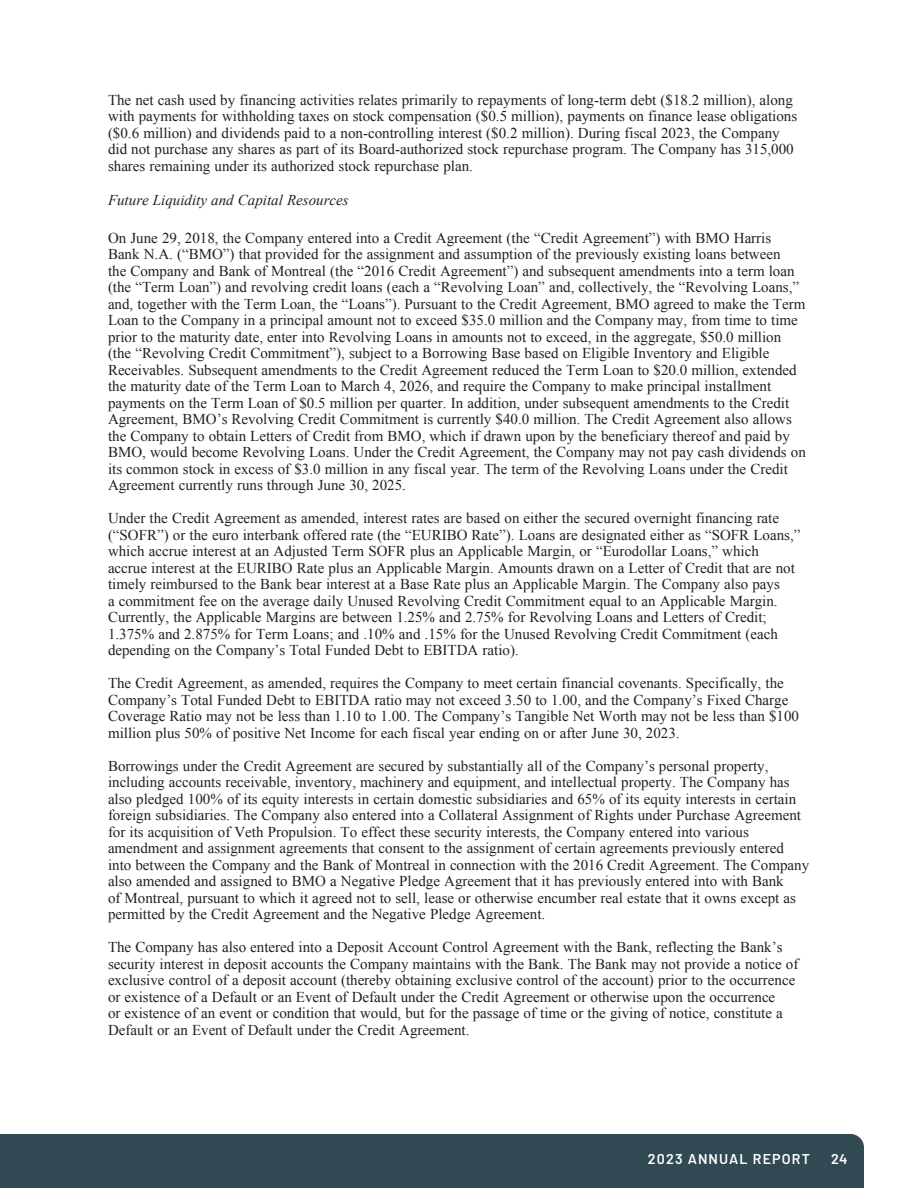
<style>
.page{position:relative;width:918px;height:1188px;background:#fff}
.page>*{position:absolute;margin:0;border:0;box-sizing:border-box;transform-origin:0 0}
.t1{font:15px/16.5px "Times New Roman";color:#231f20}
.t2{font:italic 15px "Times New Roman";color:#231f20}
.t3{font:600 14.25px "Barlow";letter-spacing:.08em;color:#fff}
</style>
<div class="page">
<div style="left:0;top:1134px;width:864px;height:54px;background:#314952"></div>
<p class="t1" style="left:108px;top:91px;width:691px">The net cash used by financing activities relates primarily to repayments of long-term debt ($18.2 million), along with payments for withholding taxes on stock compensation ($0.5 million), payments on finance lease obligations ($0.6 million) and dividends paid to a non-controlling interest ($0.2 million). During fiscal 2023, the Company did not purchase any shares as part of its Board-authorized stock repurchase program. The Company has 315,000 shares remaining under its authorized stock repurchase plan.</p>
<p class="t2" style="left:108px;top:190px;width:242px">Future Liquidity and Capital Resources</p>
<p class="t1" style="left:108px;top:229px;width:699px">On June 29, 2018, the Company entered into a Credit Agreement (the “Credit Agreement”) with BMO Harris Bank N.A. (“BMO”) that provided for the assignment and assumption of the previously existing loans between<br>the Company and Bank of Montreal (the “2016 Credit Agreement”) and subsequent amendments into a term loan (the “Term Loan”) and revolving credit loans (each a “Revolving Loan” and, collectively, the “Revolving Loans,” and, together with the Term Loan, the “Loans”). Pursuant to the Credit Agreement, BMO agreed to make the Term Loan to the Company in a principal amount not to exceed $35.0 million and the Company may, from time to time prior to the maturity date, enter into Revolving Loans in amounts not to exceed, in the aggregate, $50.0 million (the “Revolving Credit Commitment”), subject to a Borrowing Base based on Eligible Inventory and Eligible Receivables. Subsequent amendments to the Credit Agreement reduced the Term Loan to $20.0 million, extended the maturity date of the Term Loan to March 4, 2026, and require the Company to make principal installment payments on the Term Loan of $0.5 million per quarter. In addition, under subsequent amendments to the Credit Agreement, BMO’s Revolving Credit Commitment is currently $40.0 million. The Credit Agreement also allows the Company to obtain Letters of Credit from BMO, which if drawn upon by the beneficiary thereof and paid by BMO, would become Revolving Loans. Under the Credit Agreement, the Company may not pay cash dividends on its common stock in excess of $3.0 million in any fiscal year. The term of the Revolving Loans under the Credit Agreement currently runs through June 30, 2025.</p>
<p class="t1" style="left:108px;top:510px;width:694px">Under the Credit Agreement as amended, interest rates are based on either the secured overnight financing rate (“SOFR”) or the euro interbank offered rate (the “EURIBO Rate”). Loans are designated either as “SOFR Loans,” which accrue interest at an Adjusted Term SOFR plus an Applicable Margin, or “Eurodollar Loans,” which accrue interest at the EURIBO Rate plus an Applicable Margin. Amounts drawn on a Letter of Credit that are not timely reimbursed to the Bank bear interest at a Base Rate plus an Applicable Margin. The Company also pays<br>a commitment fee on the average daily Unused Revolving Credit Commitment equal to an Applicable Margin.<br>Currently, the Applicable Margins are between 1.25% and 2.75% for Revolving Loans and Letters of Credit; 1.375% and 2.875% for Term Loans; and .10% and .15% for the Unused Revolving Credit Commitment (each depending on the Company’s Total Funded Debt to EBITDA ratio).</p>
<p class="t1" style="left:108px;top:675px;width:693px">The Credit Agreement, as amended, requires the Company to meet certain financial covenants. Specifically, the Company’s Total Funded Debt to EBITDA ratio may not exceed 3.50 to 1.00, and the Company’s Fixed Charge Coverage Ratio may not be less than 1.10 to 1.00. The Company’s Tangible Net Worth may not be less than $100 million plus 50% of positive Net Income for each fiscal year ending on or after June 30, 2023.</p>
<p class="t1" style="left:108px;top:757px;width:703px">Borrowings under the Credit Agreement are secured by substantially all of the Company’s personal property, including accounts receivable, inventory, machinery and equipment, and intellectual property. The Company has also pledged 100% of its equity interests in certain domestic subsidiaries and 65% of its equity interests in certain foreign subsidiaries. The Company also entered into a Collateral Assignment of Rights under Purchase Agreement for its acquisition of Veth Propulsion. To effect these security interests, the Company entered into various amendment and assignment agreements that consent to the assignment of certain agreements previously entered into between the Company and the Bank of Montreal in connection with the 2016 Credit Agreement. The Company also amended and assigned to BMO a Negative Pledge Agreement that it has previously entered into with Bank<br>of Montreal, pursuant to which it agreed not to sell, lease or otherwise encumber real estate that it owns except as permitted by the Credit Agreement and the Negative Pledge Agreement.</p>
<p class="t1" style="left:108px;top:939px;width:692px">The Company has also entered into a Deposit Account Control Agreement with the Bank, reflecting the Bank’s security interest in deposit accounts the Company maintains with the Bank. The Bank may not provide a notice of exclusive control of a deposit account (thereby obtaining exclusive control of the account) prior to the occurrence or existence of a Default or an Event of Default under the Credit Agreement or otherwise upon the occurrence<br>or existence of an event or condition that would, but for the passage of time or the giving of notice, constitute a Default or an Event of Default under the Credit Agreement.</p>
<p class="t3" style="left:648px;top:1150px;width:164px">2023 ANNUAL REPORT</p>
<p class="t3" style="left:831px;top:1150px;width:18px">24</p>
</div>
